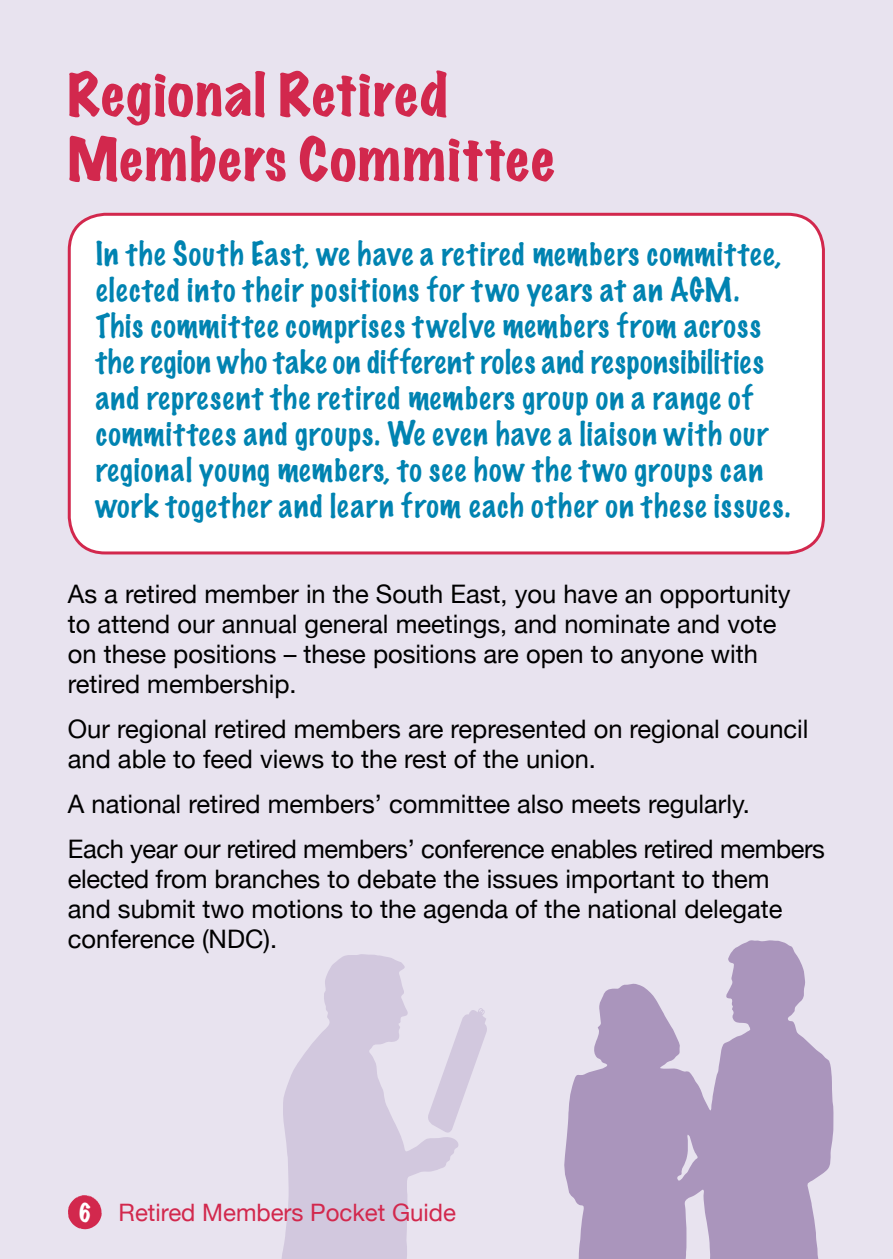
<style>
.page{position:relative;width:893px;height:1259px;background:#e8e3ef}
.page>*{position:absolute;margin:0;border:0;box-sizing:border-box;transform-origin:0 0}
.t1{font:expanded 54px/64.8px "Marker Felt";letter-spacing:.025em;color:#d2284d}
.t2{font:100 30px/36px "Marker Felt";letter-spacing:.04em;color:#0083b1}
.t3{font:25.5px/30px "Helvetica Neue";color:#000}
.t4{font:24px "Helvetica Neue";color:#d2284d}
.s1{font-family:"Marker Felt";font-weight:100;color:#fff}
</style>
<div class="page">
<svg style="left:564px;top:940px;width:270px;height:319px;fill:#aa95bc"></svg>
<svg style="left:281px;top:954px;width:178px;height:305px;fill:#d2c8de"></svg>
<svg style="left:426px;top:1007px;width:61px;height:127px"></svg>
<div style="left:69px;top:214px;width:754px;height:339px;background:#fff;border-radius:36px"></div>
<div style="left:68px;top:213px;width:757px;height:341px;border:3px solid #d2284d;border-radius:36px"></div>
<svg style="left:68px;top:1195px;width:34px;height:34px"></svg>
<h1 class="t1" style="left:68px;top:61px;width:489px">Regional Retired<br>Members Committee</h1>
<p class="t2" style="left:96px;top:235px;width:696px">In the South East, we have a retired members committee, elected into their positions for two years at an AGM.<br>This committee comprises twelve members from across the region who take on different roles and responsibilities and represent the retired members group on a range of committees and groups. We even have a liaison with our regional young members, to see how the two groups can work together and learn from each other on these issues.</p>
<p class="t3" style="left:68px;top:580px;width:724px">As a retired member in the South East, you have an opportunity to attend our annual general meetings, and nominate and vote on these positions – these positions are open to anyone with retired membership.</p>
<p class="t3" style="left:68px;top:715px;width:742px">Our regional retired members are represented on regional council and able to feed views to the rest of the union.</p>
<p class="t3" style="left:68px;top:782px;width:759px;line-height:45px">A national retired members’ committee also meets regularly.<br>Each year our retired members’ conference enables retired members</p>
<p class="t3" style="left:68px;top:865px;width:716px">elected from branches to debate the issues important to them and submit two motions to the agenda of the national delegate conference (NDC).</p>
<p class="t4" style="left:78px;top:1195px;width:379px"><span class="s1">6</span> Retired Members Pocket Guide</p>
</div>
